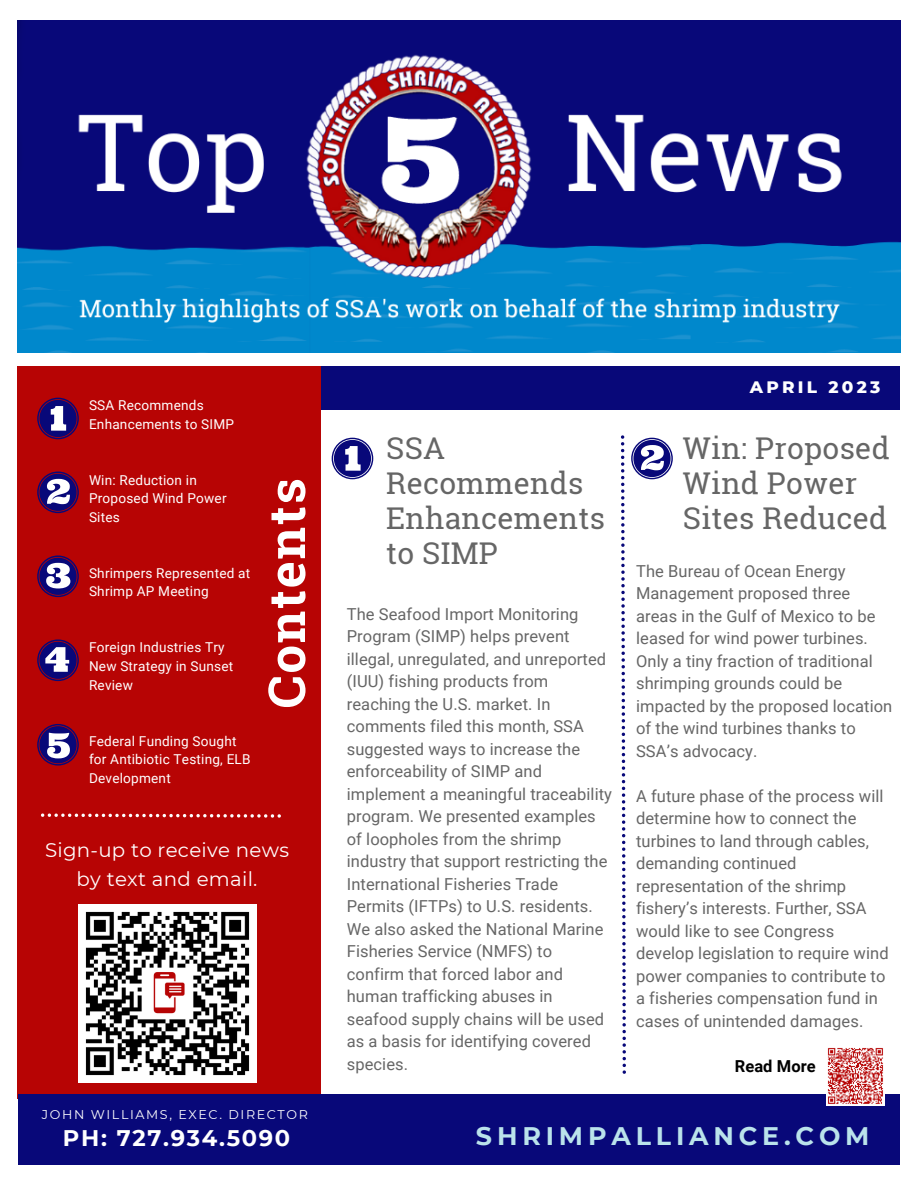
<style>
.page{position:relative;width:918px;height:1188px;background:#fff}
.page>*{position:absolute;margin:0;border:0;box-sizing:border-box;transform-origin:0 0}
.t1{font:700 51px "Roboto Slab";letter-spacing:.035em;color:#fff}
.t2{font:30px/34.8px "Roboto Slab";letter-spacing:.01em;color:#666}
.t3{font:700 25.35px "Montserrat";letter-spacing:.19em;color:#bae3eb}
.t4{font:700 22.5px "Montserrat";letter-spacing:.075em;color:#fff}
.t5{font:19.8px/29.2px "Montserrat";letter-spacing:.015em;color:#fff;text-align:center}
.t6{font:800 16.95px "Montserrat";letter-spacing:.19em;color:#fff}
.t7{font:16.5px/22.5px "Roboto";letter-spacing:.005em;color:#666}
.t8{font:700 16.5px "Roboto";letter-spacing:.005em;color:#000}
.t9{font:13.65px/18.6px "Roboto";letter-spacing:.015em;color:#fff}
.t10{font:12.75px "Montserrat";letter-spacing:.125em;color:#fff}
</style>
<div class="page">
<div style="left:322px;top:366px;width:578px;height:43px;background:#080879"></div>
<div style="left:18px;top:366px;width:303px;height:732px;background:#b70404"></div>
<div style="left:18px;top:1094px;width:882px;height:71px;background:#080879"></div>
<img style="left:18px;top:21px;width:883px;height:332px">
<svg style="left:37px;top:398px;width:42px;height:41px"></svg>
<svg style="left:37px;top:472px;width:42px;height:41px"></svg>
<svg style="left:37px;top:556px;width:42px;height:41px"></svg>
<svg style="left:37px;top:639px;width:42px;height:42px"></svg>
<svg style="left:37px;top:724px;width:42px;height:42px"></svg>
<svg style="left:41px;top:813px;width:240px;height:5px"></svg>
<svg style="left:332px;top:438px;width:41px;height:41px"></svg>
<svg style="left:621px;top:435px;width:52px;height:639px"></svg>
<img style="left:79px;top:904px;width:178px;height:178px">
<img style="left:826px;top:1048px;width:59px;height:57px">
<p class="t9" style="left:89px;top:396px;width:147px">SSA Recommends<br>Enhancements to SIMP</p>
<p class="t9" style="left:89px;top:471px;width:139px">Win: Reduction in<br>Proposed Wind Power<br>Sites</p>
<p class="t9" style="left:89px;top:564px;width:163px">Shrimpers Represented at<br>Shrimp AP Meeting</p>
<p class="t9" style="left:89px;top:638px;width:146px">Foreign Industries Try<br>New Strategy in Sunset<br>Review</p>
<p class="t9" style="left:89px;top:732px;width:163px">Federal Funding Sought for Antibiotic Testing, ELB<br>Development</p>
<h1 class="t1" style="left:252px;top:708px;width:232px;rotate:-90deg">Contents</h1>
<p class="t5" style="left:45px;top:835px;width:246px">Sign-up to receive news by text and email.</p>
<h2 class="t2" style="left:386px;top:430px;width:220px">SSA<br>Recommends<br>Enhancements to SIMP</h2>
<p class="t7" style="left:347px;top:603px;width:267px">The Seafood Import Monitoring<br>Program (SIMP) helps prevent illegal, unregulated, and unreported (IUU) fishing products from reaching the U.S. market. In comments filed this month, SSA suggested ways to increase the enforceability of SIMP and implement a meaningful traceability program. We presented examples of loopholes from the shrimp industry that support restricting the<br>International Fisheries Trade<br>Permits (IFTPs) to U.S. residents.<br>We also asked the National Marine<br>Fisheries Service (NMFS) to confirm that forced labor and human trafficking abuses in seafood supply chains will be used as a basis for identifying covered species.</p>
<p class="t6" style="left:750px;top:377px;width:132px">APRIL 2023</p>
<h2 class="t2" style="left:683px;top:430px;width:208px">Win: Proposed<br>Wind Power<br>Sites Reduced</h2>
<p class="t7" style="left:636px;top:560px;width:258px">The Bureau of Ocean Energy<br>Management proposed three areas in the Gulf of Mexico to be leased for wind power turbines.<br>Only a tiny fraction of traditional shrimping grounds could be impacted by the proposed location of the wind turbines thanks to<br>SSA’s advocacy.</p>
<p class="t7" style="left:636px;top:785px;width:254px">A future phase of the process will determine how to connect the turbines to land through cables, demanding continued representation of the shrimp fishery’s interests. Further, SSA would like to see Congress develop legislation to require wind power companies to contribute to a fisheries compensation fund in cases of unintended damages.</p>
<p class="t8" style="left:735px;top:1056px;width:83px">Read More</p>
<p class="t10" style="left:42px;top:1106px;width:267px">JOHN WILLIAMS, EXEC. DIRECTOR</p>
<h3 class="t4" style="left:63px;top:1124px;width:229px">PH: 727.934.5090</h3>
<h3 class="t3" style="left:476px;top:1121px;width:395px">SHRIMPALLIANCE.COM</h3>
</div>
